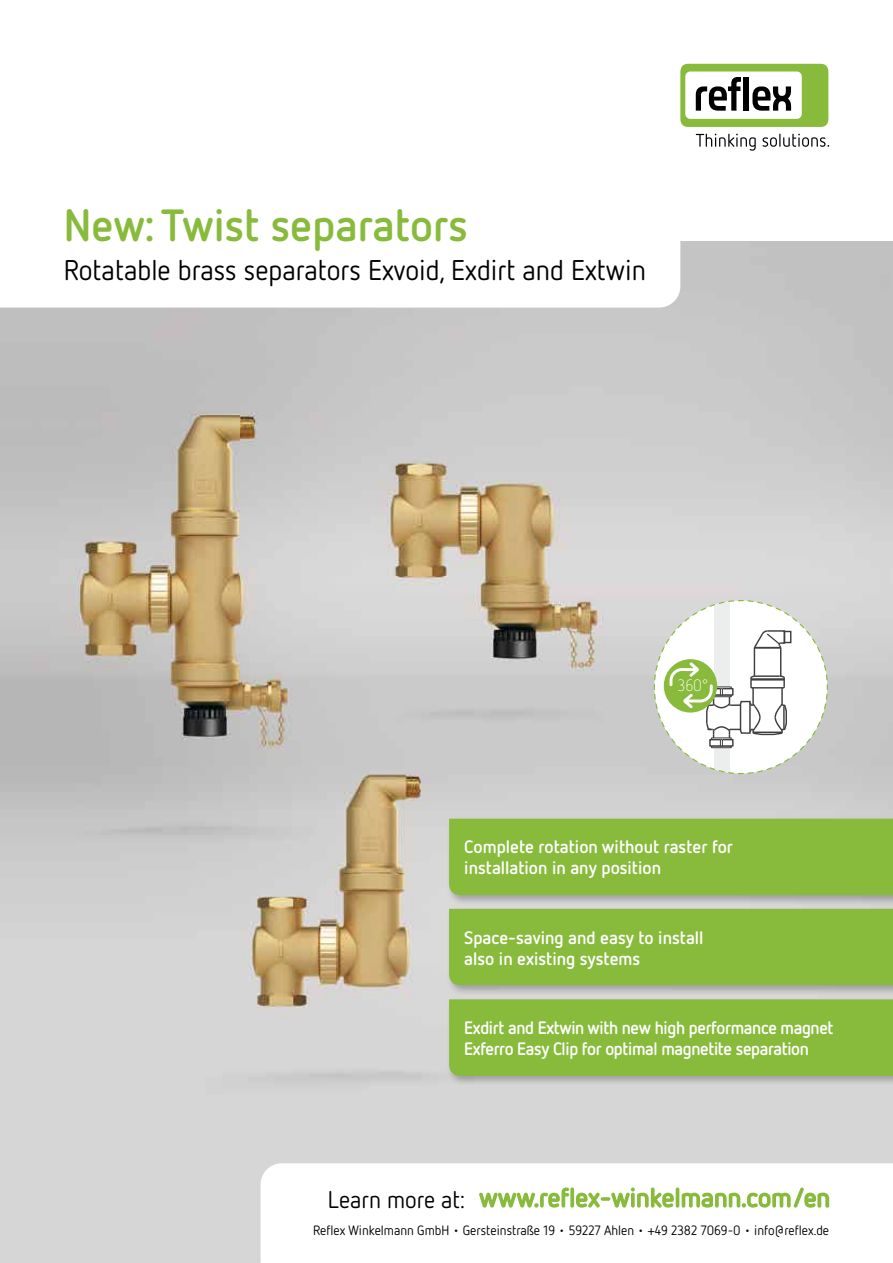
<style>
.page{position:relative;width:893px;height:1263px;background:#fff}
.page>*{position:absolute;margin:0;border:0;box-sizing:border-box;transform-origin:0 0}
.t1{font:700 45px "Netto OT";color:#88bb3c}
.t2{font:28.5px "Netto OT";color:#000}
.t3{font:24px "Netto OT";color:#000}
.t4{font:700 18px/21px "Netto OT";color:#fff}
.t5{font:700 18px/21px "Netto OT";letter-spacing:-.02em;color:#fff}
.t6{font:300 16.35px "Netto OT";color:#fff}
.t7{font:13.5px "Netto OT";color:#000}
</style>
<div class="page">
<img style="left:0;top:241px;width:893px;height:1022px">
<div style="left:446px;top:816px;width:447px;height:90px;background:#000;opacity:.26"></div>
<div style="left:449px;top:819px;width:444px;height:76px;background:#88bb3c"></div>
<div style="left:446px;top:997px;width:447px;height:89px;background:#000;opacity:.26"></div>
<div style="left:449px;top:999px;width:444px;height:77px;background:#88bb3c"></div>
<div style="left:446px;top:906px;width:447px;height:90px;background:#000;opacity:.26"></div>
<div style="left:449px;top:909px;width:444px;height:76px;background:#88bb3c"></div>
<svg style="left:653px;top:599px;width:175px;height:176px"></svg>
<svg style="left:0;top:241px;width:680px;height:67px"></svg>
<svg style="left:261px;top:1163px;width:632px;height:100px"></svg>
<svg style="left:570px;top:1187px;width:4px;height:20px"></svg>
<svg style="left:479px;top:1187px;width:90px;height:20px"></svg>
<svg style="left:576px;top:1187px;width:98px;height:20px"></svg>
<hr style="left:676px;top:1187px;width:3px;height:20px;background:#88bb3c;border-radius:2px">
<svg style="left:682px;top:1187px;width:147px;height:21px"></svg>
<div style="left:680px;top:64px;width:148px;height:63px;background:#88bb3c;border-radius:8px"></div>
<div style="left:685px;top:71px;width:117px;height:48px;background:#fff;border-radius:5px"></div>
<svg style="left:696px;top:77px;width:45px;height:34px"></svg>
<div style="left:744px;top:77px;width:5px;height:34px;background:#000"></div>
<svg style="left:752px;top:86px;width:39px;height:25px"></svg>
<svg style="left:696px;top:134px;width:60px;height:17px"></svg>
<svg style="left:762px;top:134px;width:67px;height:13px"></svg>
<h1 class="t1" style="left:64px;top:197px;width:406px">New: Twist separators</h1>
<h2 class="t2" style="left:64px;top:252px;width:584px">Rotatable brass separators Exvoid, Exdirt and Extwin</h2>
<p class="t6" style="left:678px;top:675px;width:32px">360°</p>
<p class="t4" style="left:464px;top:836px;width:270px">Complete rotation without raster for installation in any position</p>
<p class="t4" style="left:464px;top:926px;width:241px">Space-saving and easy to install also in existing systems</p>
<p class="t5" style="left:464px;top:1017px;width:371px">Exdirt and Extwin with new high performance magnet<br>Exferro Easy Clip for optimal magnetite separation</p>
<h3 class="t3" style="left:328px;top:1184px;width:139px">Learn more at:</h3>
<p class="t7" style="left:313px;top:1221px;width:518px">Reflex Winkelmann GmbH • Gersteinstraße 19 • 59227 Ahlen • +49 2382 7069-0 • info@reflex.de</p>
</div>
